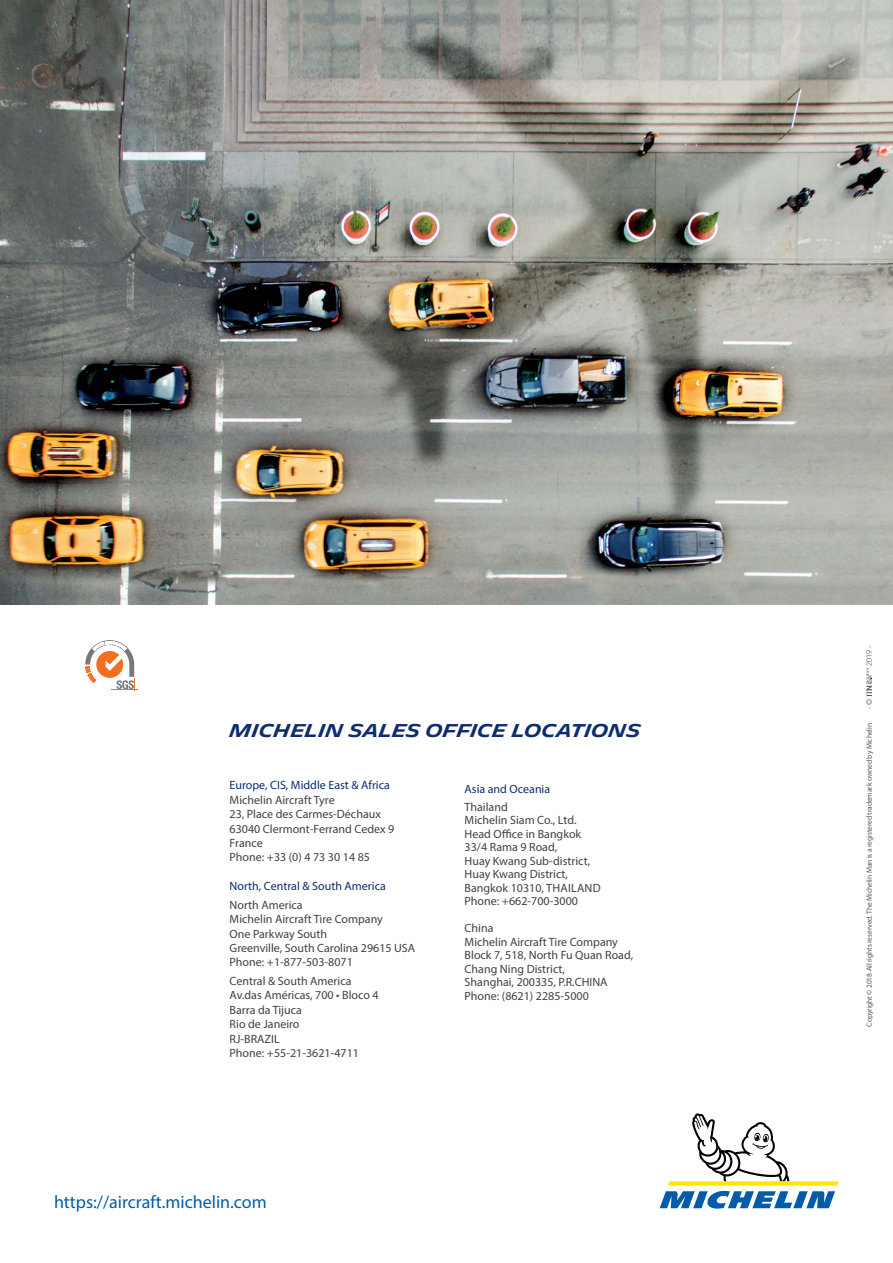
<style>
.page{position:relative;width:893px;height:1263px;background:#fff}
.page>*{position:absolute;margin:0;border:0;box-sizing:border-box;transform-origin:0 0}
.t1{font:18px "Myriad Pro";color:#005dac}
.t2{font:600 18px "Michelin";color:#0d2d6c}
.t3{font:12px/14.4px "Myriad Pro";color:#414042}
.t4{font:12px "Myriad Pro";color:#0d2d6c}
.t5{font:300 7.65px "Avenir LT Std";color:#555757}
.t6{font:7.5px "Myriad Pro";letter-spacing:-.01em;color:#555757}
.s1{font-family:"Avenir LT Std";font-weight:300;font-size:7.65px}
</style>
<div class="page">
<img style="left:0;top:0;width:893px;height:605px">
<svg style="left:660px;top:1113px;width:179px;height:96px"></svg>
<svg style="left:85px;top:640px;width:52px;height:51px"></svg>
<svg style="left:866px;top:668px;width:6px;height:29px"></svg>
<h1 class="t2" style="left:230px;top:720px;width:413px">MICHELIN SALES OFFICE LOCATIONS</h1>
<p class="t4" style="left:230px;top:778px;width:162px">Europe, CIS, Middle East &amp; Africa</p>
<p class="t3" style="left:230px;top:792px;width:166px">Michelin Aircraft Tyre<br>23, Place des Carmes-Déchaux<br>63040 Clermont-Ferrand Cedex 9<br>France<br>Phone: +33 (0) 4 73 30 14 85</p>
<p class="t4" style="left:230px;top:879px;width:158px">North, Central &amp; South America</p>
<p class="t3" style="left:230px;top:897px;width:187px">North America<br>Michelin Aircraft Tire Company<br>One Parkway South<br>Greenville, South Carolina 29615 USA<br>Phone: +1-877-503-8071</p>
<p class="t3" style="left:230px;top:974px;width:151px">Central &amp; South America<br>Av.das Américas, 700 • Bloco 4<br>Barra da Tijuca<br>Rio de Janeiro<br>RJ-BRAZIL<br>Phone: +55-21-3621-4711</p>
<p class="t4" style="left:465px;top:781px;width:87px">Asia and Oceania</p>
<p class="t3" style="left:465px;top:800px;width:127px;line-height:13.5px">Thailand<br>Michelin Siam Co., Ltd.<br>Head Office in Bangkok<br>33/4 Rama 9 Road,<br>Huay Kwang Sub-district,<br>Huay Kwang District,<br>Bangkok 10310, Thailand<br>Phone: +662-700-3000</p>
<p class="t3" style="left:465px;top:921px;width:170px;line-height:13.5px">China<br>Michelin Aircraft Tire Company<br>Block 7, 518, North Fu Quan Road,<br>Chang Ning District,<br>Shanghai, 200335, P.R.CHINA<br>Phone: (8621) 2285-5000</p>
<h1 class="t1" style="left:54px;top:1191px;width:214px">https://aircraft.michelin.com</h1>
<p class="t5" style="left:865px;top:666px;width:22px;rotate:-90deg">2019 -</p>
<p class="t6" style="left:865px;top:709px;width:12px;rotate:-90deg">- <span class="s1">©</span></p>
<p class="t6" style="left:864px;top:1027px;width:305px;rotate:-90deg">Copyright © 2018 All rights reserved. The Michelin Man is a registered trademark owned by Michelin</p>
</div>
